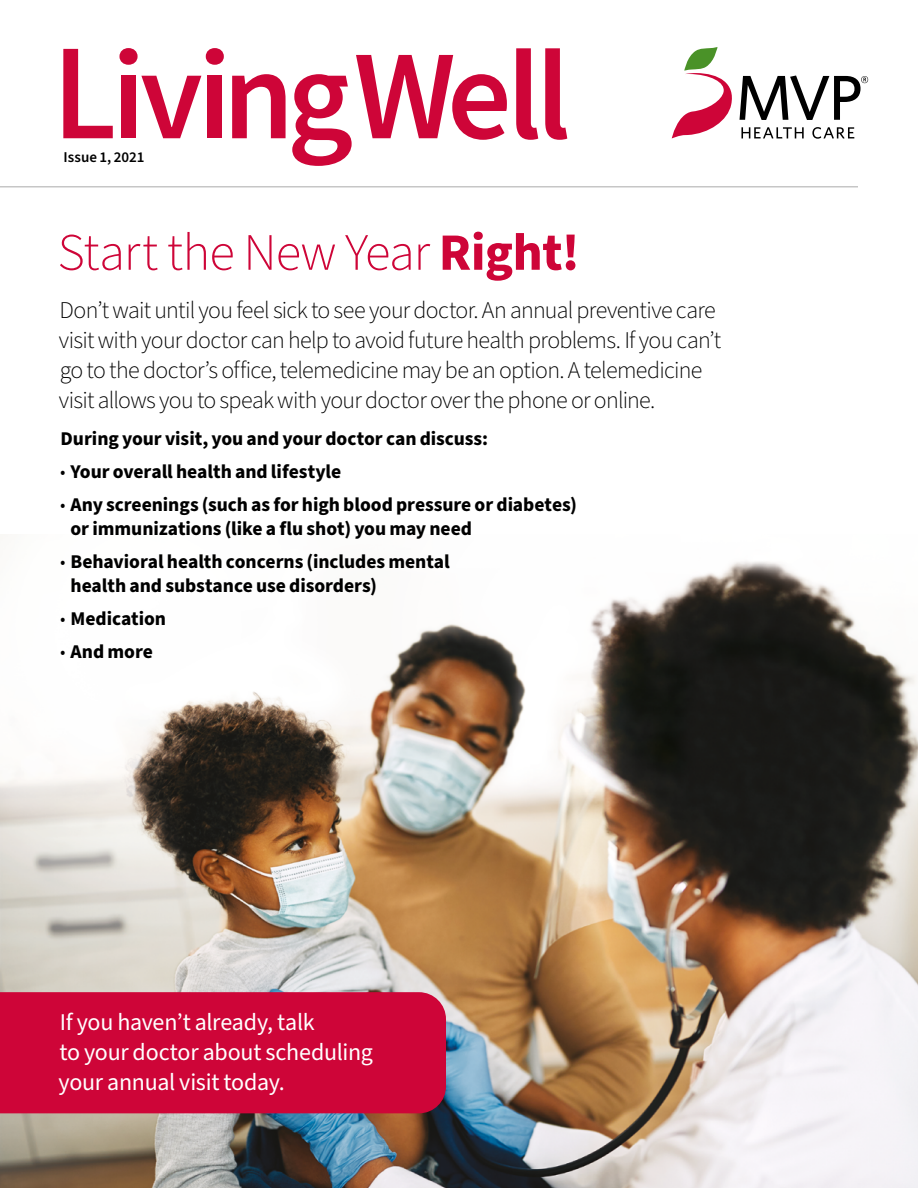
<style>
.page{position:relative;width:918px;height:1188px;background:#fff}
.page>*{position:absolute;margin:0;border:0;box-sizing:border-box;transform-origin:0 0}
.Page_Headline{font:300 52.5px "Source Sans Pro";letter-spacing:-.02em;color:#ce0538}
.Text_Large_Intro{font:300 24px/30px "Source Sans Pro";letter-spacing:-.03em;color:#000}
.Text{font:24px/30px "Source Sans Pro";letter-spacing:-.01em;color:#fff}
.Text_Bullet{font:700 19.5px/24px "Source Sans Pro";letter-spacing:-.005em;color:#000}
.Text_Large_Intro-2{font:700 19.5px "Source Sans Pro";letter-spacing:-.005em;color:#000}
.t1{font:600 15px "Source Sans Pro";color:#000}
.s1{font-weight:700}
.s2{font-weight:300}
</style>
<div class="page">
<img style="left:0;top:561px;width:918px;height:627px">
<svg style="left:672px;top:47px;width:196px;height:92px"></svg>
<div style="left:121px;top:76px;width:15px;height:62px;background:#ce0538"></div>
<svg style="left:141px;top:76px;width:60px;height:62px"></svg>
<div style="left:207px;top:76px;width:15px;height:62px;background:#ce0538"></div>
<svg style="left:232px;top:74px;width:54px;height:64px"></svg>
<svg style="left:63px;top:49px;width:50px;height:89px"></svg>
<div style="left:119px;top:48px;width:19px;height:17px;background:#ce0538;border-radius:50%"></div>
<div style="left:206px;top:48px;width:18px;height:17px;background:#ce0538;border-radius:50%"></div>
<svg style="left:292px;top:55px;width:215px;height:111px"></svg>
<svg style="left:516px;top:48px;width:22px;height:92px"></svg>
<svg style="left:545px;top:48px;width:22px;height:92px"></svg>
<hr style="left:0;top:186px;width:858px;height:2px;background:#c6c6c6">
<div style="left:0;top:992px;width:446px;height:121px;background:#ce0538"></div>
<p class="t1" style="left:64px;top:147px;width:82px">Issue 1, 2021</p>
<h1 class="Page_Headline" style="left:57px;top:217px;width:524px">Start the New Year <span class="s1">Right!</span></h1>
<p class="Text_Large_Intro" style="left:59px;top:296px;width:664px">Don’t wait until you feel sick to see your doctor. An annual preventive care visit with your doctor can help to avoid future health problems. If you can’t go to the doctor’s office, telemedicine may be an option. A telemedicine visit allows you to speak with your doctor over the phone or online.</p>
<p class="Text_Large_Intro-2" style="left:61px;top:426px;width:429px">During your visit, you and your doctor can discuss:</p>
<p class="Text_Bullet" style="left:60px;top:460px;width:283px"><span class="s2">•</span> Your overall health and lifestyle</p>
<p class="Text_Bullet" style="left:70px;top:493px;width:508px;text-indent:-10px"><span class="s2">•</span> Any screenings (such as for high blood pressure or diabetes) or immunizations (like a flu shot) you may need</p>
<p class="Text_Bullet" style="left:70px;top:550px;width:381px;text-indent:-10px"><span class="s2">•</span> Behavioral health concerns (includes mental health and substance use disorders)</p>
<p class="Text_Bullet" style="left:60px;top:607px;width:108px"><span class="s2">•</span> Medication</p>
<p class="Text_Bullet" style="left:60px;top:640px;width:94px"><span class="s2">•</span> And more</p>
<p class="Text" style="left:59px;top:1008px;width:316px">If you haven’t already, talk<br>to your doctor about scheduling your annual visit today.</p>
</div>
